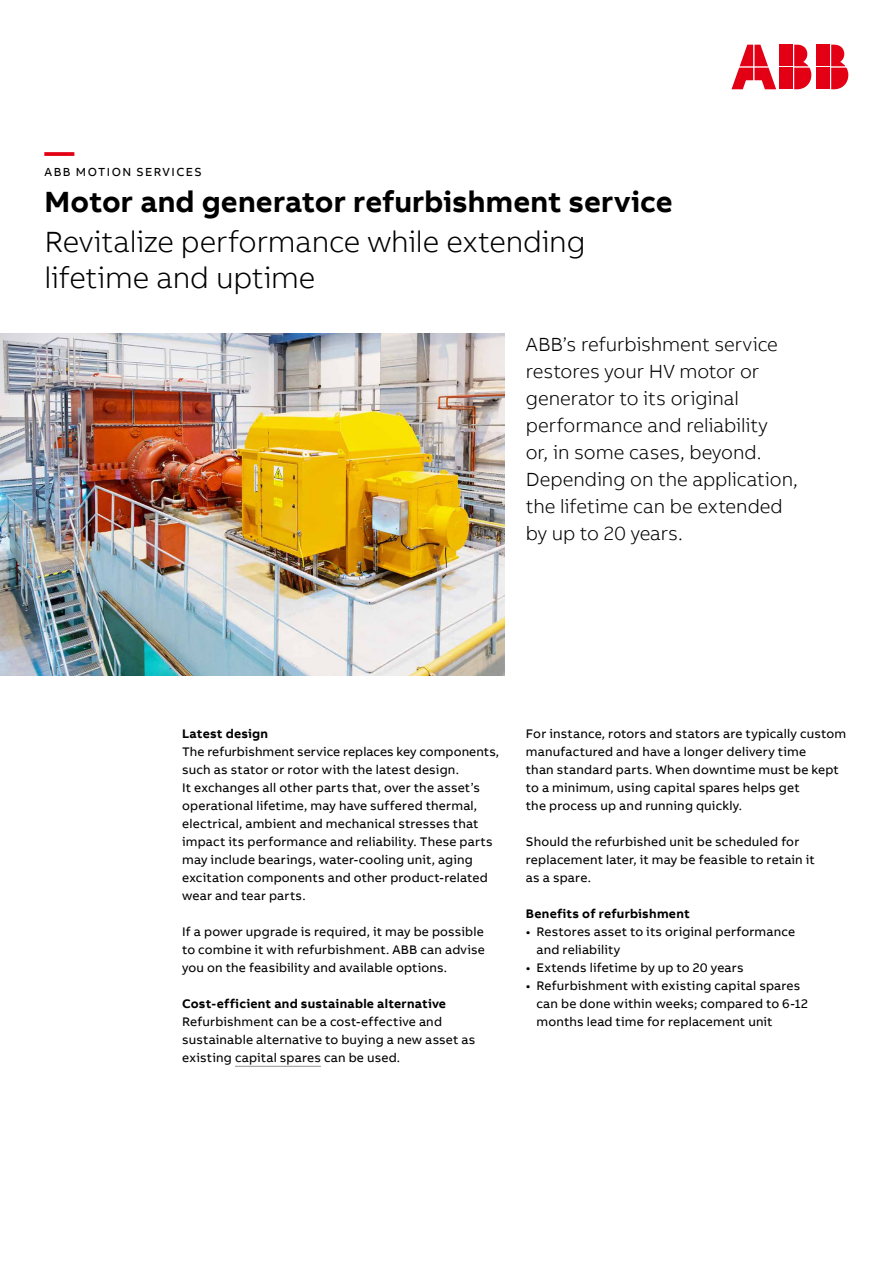
<style>
.page{position:relative;width:893px;height:1263px;background:#fff}
.page>*{position:absolute;margin:0;border:0;box-sizing:border-box;transform-origin:0 0}
.t1{font:300 30px/36px "AB Bvoice";letter-spacing:-.005em;color:#000}
.t2{font:700 30px "AB Bvoice";color:#000}
.t3{font:700 30px "AB Bvoice";color:#e30015}
.t4{font:300 19.5px/27px "AB Bvoice";letter-spacing:-.005em;color:#000}
.t5{font:12.75px/18px "AB Bvoice";letter-spacing:.015em;color:#000}
.t6{font:700 12.75px "AB Bvoice";letter-spacing:.02em;color:#000}
.t7{font:12px "AB Bvoice";letter-spacing:.12em;color:#000}
</style>
<div class="page">
<img style="left:0;top:333px;width:505px;height:342px">
<hr style="left:235px;top:1066px;width:86px;height:1px;background:#919291">
<div style="left:817px;top:45px;width:13px;height:21px;background:#e30015"></div>
<div style="left:817px;top:68px;width:13px;height:21px;background:#e30015"></div>
<svg style="left:831px;top:45px;width:17px;height:44px"></svg>
<svg style="left:731px;top:45px;width:45px;height:44px"></svg>
<div style="left:780px;top:45px;width:13px;height:21px;background:#e30015"></div>
<div style="left:780px;top:68px;width:13px;height:21px;background:#e30015"></div>
<svg style="left:794px;top:45px;width:17px;height:44px"></svg>
<h1 class="t3" style="left:45px;top:132px;width:31px">—</h1>
<p class="t7" style="left:45px;top:165px;width:159px">ABB MOTION SERVICES</p>
<h1 class="t2" style="left:45px;top:183px;width:629px">Motor and generator refurbishment service</h1>
<h1 class="t1" style="left:45px;top:223px;width:542px">Revitalize performance while extending lifetime and uptime</h1>
<h2 class="t4" style="left:526px;top:331px;width:274px">ABB’s refurbishment service restores your HV motor or generator to its original performance and reliability<br>or, in some cases, beyond.<br>Depending on the application, the lifetime can be extended by up to 20 years.</h2>
<p class="t6" style="left:182px;top:725px;width:88px">Latest design</p>
<p class="t5" style="left:182px;top:742px;width:319px">The refurbishment service replaces key components, such as stator or rotor with the latest design.<br>It exchanges all other parts that, over the asset’s operational lifetime, may have suffered thermal, electrical, ambient and mechanical stresses that impact its performance and reliability. These parts may include bearings, water-cooling unit, aging excitation components and other product-related wear and tear parts.</p>
<p class="t5" style="left:182px;top:922px;width:304px;text-align:justify">If a power upgrade is required, it may be possible to combine it with refurbishment. ABB can advise you on the feasibility and available options.</p>
<p class="t6" style="left:182px;top:995px;width:265px">Cost-efficient and sustainable alternative</p>
<p class="t5" style="left:182px;top:1012px;width:295px">Refurbishment can be a cost-effective and sustainable alternative to buying a new asset as existing capital spares can be used.</p>
<p class="t5" style="left:526px;top:724px;width:322px">For instance, rotors and stators are typically custom manufactured and have a longer delivery time<br>than standard parts. When downtime must be kept to a minimum, using capital spares helps get<br>the process up and running quickly.</p>
<p class="t5" style="left:526px;top:832px;width:290px">Should the refurbished unit be scheduled for replacement later, it may be feasible to retain it as a spare.</p>
<p class="t6" style="left:526px;top:905px;width:165px">Benefits of refurbishment</p>
<p class="t5" style="left:536px;top:922px;width:260px;text-indent:-11px">• Restores asset to its original performance and reliability</p>
<p class="t5" style="left:526px;top:958px;width:219px">• Extends lifetime by up to 20 years</p>
<p class="t5" style="left:536px;top:976px;width:273px;text-indent:-11px">• Refurbishment with existing capital spares can be done within weeks; compared to 6-12 months lead time for replacement unit</p>
</div>
